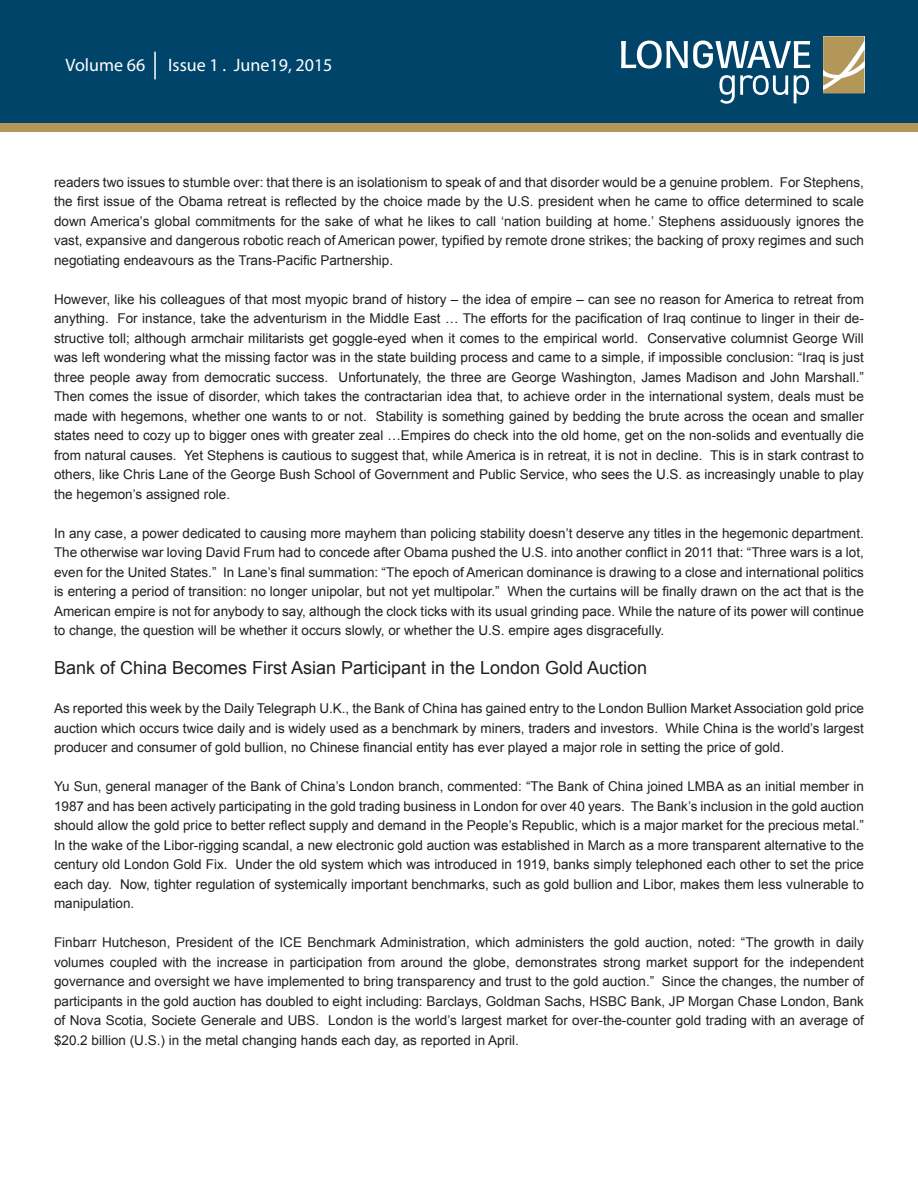
<style>
.page{position:relative;width:918px;height:1188px;background:#fff}
.page>*{position:absolute;margin:0;border:0;box-sizing:border-box;transform-origin:0 0}
.t1{font:18px "Arial";color:#231f20}
.t2{font:18px "Myriad Pro";color:#fff}
.t3{font:13.5px/19.5px "Arial";color:#231f20;text-align:justify}
</style>
<div class="page">
<div style="left:0;top:122px;width:918px;height:10px;background:#b39759"></div>
<div style="left:0;top:0;width:918px;height:123px;background:#00446a"></div>
<hr style="left:154px;top:52px;width:2px;height:27px;background:#fff">
<svg style="left:621px;top:40px;width:189px;height:29px"></svg>
<svg style="left:719px;top:75px;width:69px;height:29px"></svg>
<svg style="left:794px;top:75px;width:15px;height:28px"></svg>
<svg style="left:823px;top:36px;width:41px;height:58px;background:#bfa977"></svg>
<p class="t2" style="left:66px;top:54px;width:81px">Volume 66</p>
<p class="t2" style="left:168px;top:54px;width:166px">Issue 1 . June19, 2015</p>
<p class="t3" style="left:54px;top:172px;width:811px">readers two issues to stumble over: that there is an isolationism to speak of and that disorder would be a genuine problem. For Stephens, the first issue of the Obama retreat is reflected by the choice made by the U.S. president when he came to office determined to scale down America’s global commitments for the sake of what he likes to call ‘nation building at home.’ Stephens assiduously ignores the vast, expansive and dangerous robotic reach of American power, typified by remote drone strikes; the backing of proxy regimes and such negotiating endeavours as the Trans-Pacific Partnership.</p>
<p class="t3" style="left:54px;top:289px;width:811px">However, like his colleagues of that most myopic brand of history – the idea of empire – can see no reason for America to retreat from anything. For instance, take the adventurism in the Middle East … The efforts for the pacification of Iraq continue to linger in their de&shy;structive toll; although armchair militarists get goggle-eyed when it comes to the empirical world. Conservative columnist George Will was left wondering what the missing factor was in the state building process and came to a simple, if impossible conclusion: “Iraq is just three people away from democratic success. Unfortunately, the three are George Washington, James Madison and John Marshall.” Then comes the issue of disorder, which takes the contractarian idea that, to achieve order in the international system, deals must be made with hegemons, whether one wants to or not. Stability is something gained by bedding the brute across the ocean and smaller states need to cozy up to bigger ones with greater zeal …Empires do check into the old home, get on the non-solids and eventually die from natural causes. Yet Stephens is cautious to suggest that, while America is in retreat, it is not in decline. This is in stark contrast to others, like Chris Lane of the George Bush School of Government and Public Service, who sees the U.S. as increasingly unable to play the hegemon’s assigned role.</p>
<p class="t3" style="left:54px;top:523px;width:811px">In any case, a power dedicated to causing more mayhem than policing stability doesn’t deserve any titles in the hegemonic department.<br>The otherwise war loving David Frum had to concede after Obama pushed the U.S. into another conflict in 2011 that: “Three wars is a lot, even for the United States.” In Lane’s final summation: “The epoch of American dominance is drawing to a close and international politics is entering a period of transition: no longer unipolar, but not yet multipolar.” When the curtains will be finally drawn on the act that is the American empire is not for anybody to say, although the clock ticks with its usual grinding pace. While the nature of its power will continue to change, the question will be whether it occurs slowly, or whether the U.S. empire ages disgracefully.</p>
<p class="t1" style="left:54px;top:656px;width:595px">Bank of China Becomes First Asian Participant in the London Gold Auction</p>
<p class="t3" style="left:54px;top:699px;width:811px">As reported this week by the Daily Telegraph U.K., the Bank of China has gained entry to the London Bullion Market Association gold price auction which occurs twice daily and is widely used as a benchmark by miners, traders and investors. While China is the world’s largest producer and consumer of gold bullion, no Chinese financial entity has ever played a major role in setting the price of gold.</p>
<p class="t3" style="left:54px;top:777px;width:811px">Yu Sun, general manager of the Bank of China’s London branch, commented: “The Bank of China joined LMBA as an initial member in 1987 and has been actively participating in the gold trading business in London for over 40 years. The Bank’s inclusion in the gold auction should allow the gold price to better reflect supply and demand in the People’s Republic, which is a major market for the precious metal.” In the wake of the Libor-rigging scandal, a new electronic gold auction was established in March as a more transparent alternative to the century old London Gold Fix. Under the old system which was introduced in 1919, banks simply telephoned each other to set the price each day. Now, tighter regulation of systemically important benchmarks, such as gold bullion and Libor, makes them less vulnerable to manipulation.</p>
<p class="t3" style="left:54px;top:933px;width:811px">Finbarr Hutcheson, President of the ICE Benchmark Administration, which administers the gold auction, noted: “The growth in daily volumes coupled with the increase in participation from around the globe, demonstrates strong market support for the independent governance and oversight we have implemented to bring transparency and trust to the gold auction.” Since the changes, the number of participants in the gold auction has doubled to eight including: Barclays, Goldman Sachs, HSBC Bank, JP Morgan Chase London, Bank of Nova Scotia, Societe Generale and UBS. London is the world’s largest market for over-the-counter gold trading with an average of $20.2 billion (U.S.) in the metal changing hands each day, as reported in April.</p>
</div>
